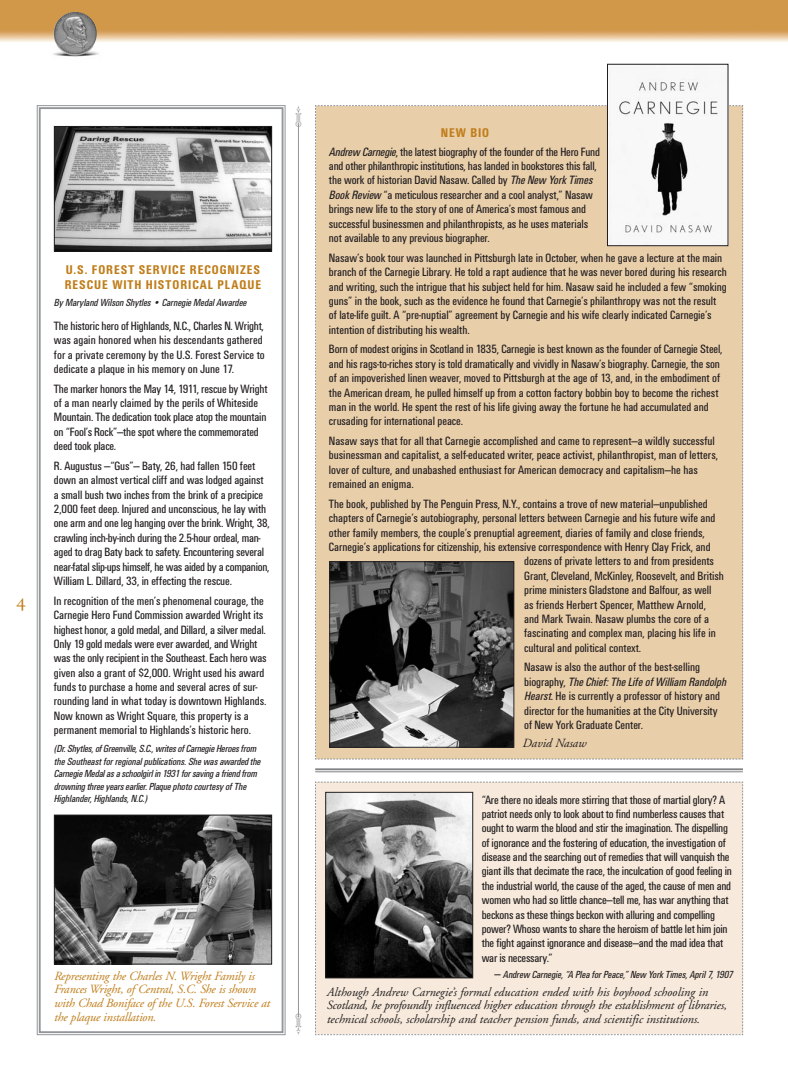
<style>
.page{position:relative;width:788px;height:1080px;background:#fff}
.page>*{position:absolute;margin:0;border:0;box-sizing:border-box;transform-origin:0 0}
.t1{font:20px "Adobe Garamond Exp";color:#c07d19}
.t2{font:700 13.12px/15px "Unitus Condensed";letter-spacing:.07em;color:#c07d19}
.t3{font:12.5px/14.4px "Unitus Condensed";letter-spacing:-.005em;color:#231f20}
.t4{font:italic 12.5px/13.8px "Adobe Garamond";letter-spacing:-.005em;color:#231f20}
.t5{font:italic 12.5px/13.8px "Adobe Garamond";letter-spacing:-.015em;color:#c07d19}
.t6{font:italic 10.62px/12.5px "Unitus Condensed";letter-spacing:-.01em;color:#231f20}
.s1{font-style:italic}
.s2{font-style:normal;font-size:12.5px}
</style>
<div class="page">
<div style="left:315px;top:105px;width:428px;height:655px;background:#e9ceaa"></div>
<img style="left:0;top:0;width:788px;height:67px">
<img style="left:49px;top:11px;width:58px;height:16px">
<div style="left:37px;top:105px;width:248px;height:930px;border:1px solid #939598"></div>
<div style="left:39px;top:107px;width:244px;height:926px;border:2px solid #939598"></div>
<hr style="left:315px;top:768px;width:427px;height:2px;background:#808285">
<hr style="left:315px;top:771px;width:427px;height:1px;background:#808285">
<img style="left:331px;top:563px;width:181px;height:183px">
<div style="left:329px;top:561px;width:185px;height:187px;border:1px solid #231f20"></div>
<img style="left:609px;top:66px;width:117px;height:178px">
<div style="left:607px;top:64px;width:121px;height:182px;border:1px solid #231f20"></div>
<img style="left:56px;top:128px;width:214px;height:121px">
<div style="left:54px;top:126px;width:218px;height:125px;border:1px solid #231f20"></div>
<img style="left:56px;top:817px;width:214px;height:145px">
<div style="left:54px;top:815px;width:218px;height:149px;border:1px solid #231f20"></div>
<div style="left:315px;top:781px;width:428px;height:254px;background:#f7eadc"></div>
<img style="left:327px;top:794px;width:144px;height:182px">
<div style="left:325px;top:792px;width:148px;height:186px;border:1px solid #231f20"></div>
<hr style="left:298px;top:125px;width:1px;height:891px;background:#939598">
<h1 class="t1" style="left:16px;top:592px;width:11px">4</h1>
<p class="t2" style="left:65px;top:263px;width:198px">U.S. FOREST SERVICE RECOGNIZES<br>RESCUE WITH HISTORICAL PLAQUE</p>
<p class="t6" style="left:54px;top:297px;width:194px">By Maryland Wilson Shytles • Carnegie Medal Awardee</p>
<p class="t3" style="left:54px;top:320px;width:212px">The historic hero of Highlands, N.C., Charles N. Wright, was again honored when his descendants gathered for a private ceremony by the U.S. Forest Service to dedicate a plaque in his memory on June 17.</p>
<p class="t3" style="left:54px;top:382px;width:215px">The marker honors the May 14, 1911, rescue by Wright of a man nearly claimed by the perils of Whiteside Mountain. The dedication took place atop the mountain on “Fool’s Rock”—the spot where the commemorated deed took place.</p>
<p class="t3" style="left:54px;top:460px;width:217px">R. Augustus —“Gus”— Baty, 26, had fallen 150 feet down an almost vertical cliff and was lodged against a small bush two inches from the brink of a precipice 2,000 feet deep. Injured and unconscious, he lay with one arm and one leg hanging over the brink. Wright, 38, crawling inch-by-inch during the 2.5-hour ordeal, man&shy;aged to drag Baty back to safety. Encountering several near-fatal slip-ups himself, he was aided by a companion, William L. Dillard, 33, in effecting the rescue.</p>
<p class="t3" style="left:54px;top:594px;width:214px">In recognition of the men’s phenomenal courage, the Carnegie Hero Fund Commission awarded Wright its highest honor, a gold medal, and Dillard, a silver medal.<br>Only 19 gold medals were ever awarded, and Wright was the only recipient in the Southeast. Each hero was given also a grant of $2,000. Wright used his award funds to purchase a home and several acres of sur&shy;rounding land in what today is downtown Highlands.<br>Now known as Wright Square, this property is a permanent memorial to Highlands’s historic hero.</p>
<p class="t6" style="left:54px;top:743px;width:208px">(Dr. Shytles, of Greenville, S.C., writes of Carnegie Heroes from the Southeast for regional publications. She was awarded the Carnegie Medal as a schoolgirl in 1931 for saving a friend from drowning three years earlier. Plaque photo courtesy of The Highlander, Highlands, N.C.)</p>
<p class="t5" style="left:54px;top:970px;width:217px">Representing the Charles N. Wright Family is Frances Wright, of Central, S.C. She is shown with Chad Boniface of the U.S. Forest Service at the plaque installation.</p>
<p class="t2" style="left:440px;top:126px;width:50px">NEW BIO</p>
<p class="t3" style="left:329px;top:145px;width:272px"><span class="s1">Andrew Carnegie</span>, the latest biography of the founder of the Hero Fund and other philanthropic institutions, has landed in bookstores this fall, the work of historian David Nasaw. Called by <span class="s1">The New York Times Book Review</span> “a meticulous researcher and a cool analyst,” Nasaw brings new life to the story of one of America’s most famous and successful businessmen and philanthropists, as he uses materials not available to any previous biographer.</p>
<p class="t3" style="left:329px;top:251px;width:399px">Nasaw’s book tour was launched in Pittsburgh late in October, when he gave a lecture at the main branch of the Carnegie Library. He told a rapt audience that he was never bored during his research and writing, such the intrigue that his subject held for him. Nasaw said he included a few “smoking guns” in the book, such as the evidence he found that Carnegie’s philanthropy was not the result of late-life guilt. A “pre-nuptial” agreement by Carnegie and his wife clearly indicated Carnegie’s intention of distributing his wealth.</p>
<p class="t3" style="left:329px;top:343px;width:395px">Born of modest origins in Scotland in 1835, Carnegie is best known as the founder of Carnegie Steel, and his rags-to-riches story is told dramatically and vividly in Nasaw’s biography. Carnegie, the son of an impoverished linen weaver, moved to Pittsburgh at the age of 13, and, in the embodiment of the American dream, he pulled himself up from a cotton factory bobbin boy to become the richest man in the world. He spent the rest of his life giving away the fortune he had accumulated and crusading for international peace.</p>
<p class="t3" style="left:329px;top:435px;width:390px">Nasaw says that for all that Carnegie accomplished and came to represent—a wildly successful businessman and capitalist, a self-educated writer, peace activist, philanthropist, man of letters, lover of culture, and unabashed enthusiast for American democracy and capitalism—he has remained an enigma.</p>
<p class="t3" style="left:329px;top:498px;width:380px">The book, published by The Penguin Press, N.Y., contains a trove of new material—unpublished</p>
<p class="t3" style="left:329px;top:512px;width:388px">chapters of Carnegie’s autobiography, personal letters between Carnegie and his future wife and</p>
<p class="t3" style="left:329px;top:526px;width:377px">other family members, the couple’s prenuptial agreement, diaries of family and close friends,</p>
<p class="t3" style="left:329px;top:541px;width:383px">Carnegie’s applications for citizenship, his extensive correspondence with Henry Clay Frick, and</p>
<p class="t3" style="left:524px;top:555px;width:191px">dozens of private letters to and from presidents</p>
<p class="t3" style="left:524px;top:570px;width:201px">Grant, Cleveland, McKinley, Roosevelt, and British</p>
<p class="t3" style="left:524px;top:584px;width:189px">prime ministers Gladstone and Balfour, as well</p>
<p class="t3" style="left:524px;top:598px;width:183px">as friends Herbert Spencer, Matthew Arnold,</p>
<p class="t3" style="left:524px;top:613px;width:186px">and Mark Twain. Nasaw plumbs the core of a</p>
<p class="t3" style="left:524px;top:627px;width:193px">fascinating and complex man, placing his life in</p>
<p class="t3" style="left:524px;top:641px;width:119px">cultural and political context.</p>
<p class="t3" style="left:524px;top:661px;width:203px">Nasaw is also the author of the best-selling biography, <span class="s1">The Chief: The Life of William Randolph Hearst</span>. He is currently a professor of history and director for the humanities at the City University of New York Graduate Center.</p>
<p class="t4" style="left:522px;top:737px;width:65px">David Nasaw</p>
<p class="t3" style="left:481px;top:793px;width:252px">“Are there no ideals more stirring that those of martial glory? A patriot needs only to look about to find numberless causes that ought to warm the blood and stir the imagination. The dispelling of ignorance and the fostering of education, the investigation of disease and the searching out of remedies that will vanquish the giant ills that decimate the race, the inculcation of good feeling in the industrial world, the cause of the aged, the cause of men and women who had so little chance—tell me, has war anything that beckons as these things beckon with alluring and compelling power? Whoso wants to share the heroism of battle let him join the fight against ignorance and disease—and the mad idea that war is necessary.”</p>
<p class="t6" style="left:494px;top:969px;width:240px"><span class="s2">—</span> Andrew Carnegie, “A Plea for Peace,” New York Times, April 7, 1907</p>
<p class="t4" style="left:326px;top:986px;width:401px">Although Andrew Carnegie’s formal education ended with his boyhood schooling in<br>Scotland, he profoundly influenced higher education through the establishment of libraries, technical schools, scholarship and teacher pension funds, and scientific institutions.</p>
</div>
